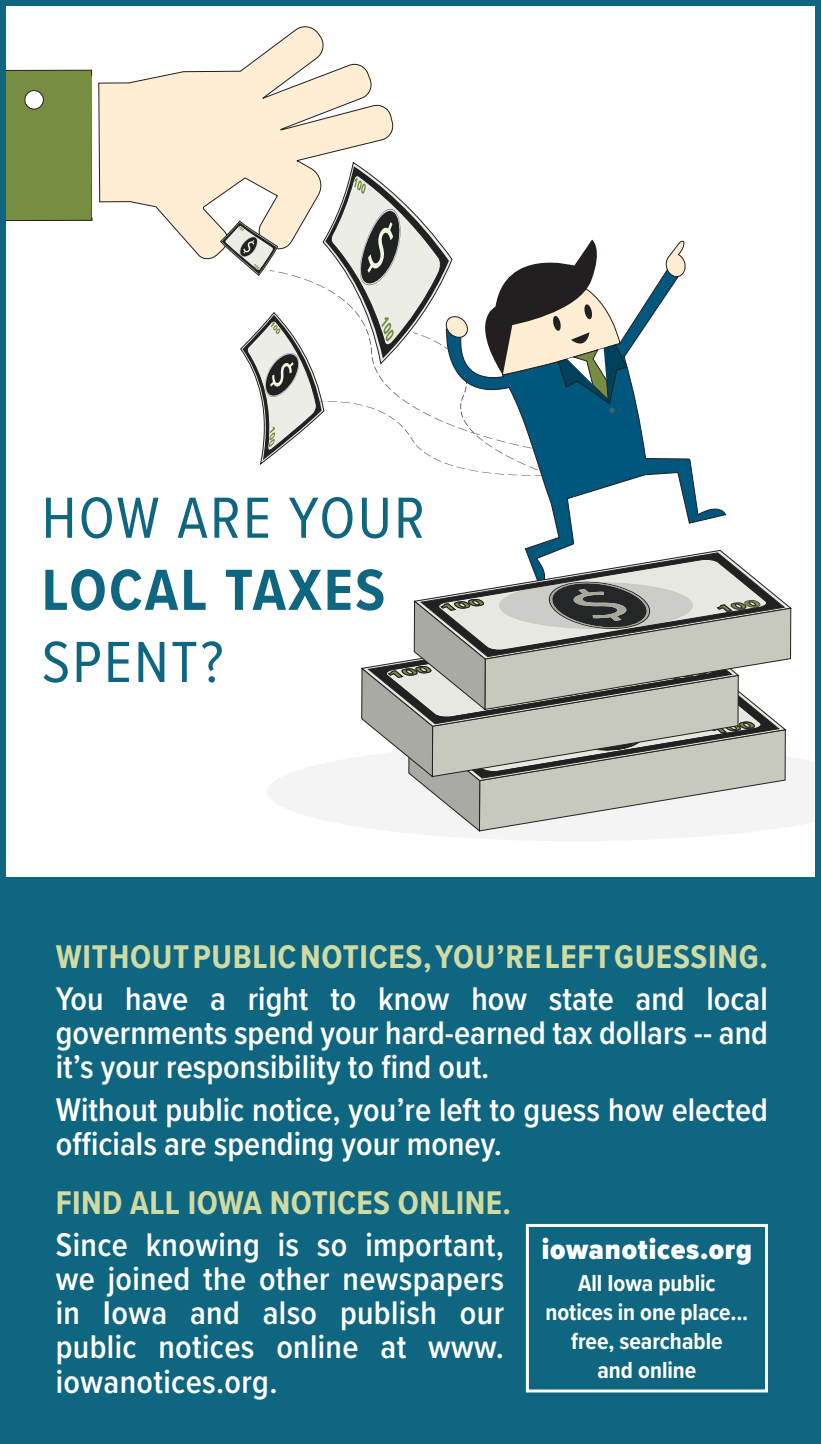
<style>
.page{position:relative;width:821px;height:1444px;background:#fff}
.page>*{position:absolute;margin:0;border:0;box-sizing:border-box;transform-origin:0 0}
.t1{font:700 60px/72px "Proxima Nova Cond";letter-spacing:.04em;color:#0f6681}
.t2{font:60px "Proxima Nova Cond";letter-spacing:.04em;color:#0f6681}
.t3{font:600 34px/34px "Proxima Nova Cond";color:#fff;text-align:justify}
.t4{font:700 34px "Proxima Nova Cond";letter-spacing:.02em;color:#d0dba3}
.t5{font:900 29.4px "Proxima Nova Cond";letter-spacing:.025em;color:#fff}
.t6{font:700 24px/28.8px "Proxima Nova Cond";color:#fff;text-align:center}
.s1{font-weight:400}
</style>
<div class="page">
<div style="left:0;top:877px;width:821px;height:566px;background:#0f6681"></div>
<div style="left:7px;top:70px;width:85px;height:152px;background:#778d42"></div>
<svg style="left:99px;top:26px;width:295px;height:234px"></svg>
<svg style="left:524px;top:271px;width:202px;height:279px"></svg>
<svg style="left:268px;top:757px;width:545px;height:84px;fill:#f4f4f5"></svg>
<svg style="left:666px;top:240px;width:19px;height:37px"></svg>
<svg style="left:220px;top:162px;width:407px;height:316px"></svg>
<svg style="left:362px;top:550px;width:429px;height:281px"></svg>
<div style="left:0;top:0;width:821px;height:1443px;border:6px solid #0f6681"></div>
<div style="left:526px;top:1224px;width:242px;height:168px;border:3px solid #fff"></div>
<p class="t2" style="left:42px;top:473px;width:385px">HOW ARE YOUR</p>
<p class="t1" style="left:42px;top:552px;width:345px">LOCAL TAXES<br><span class="s1">SPENT?</span></p>
<p class="t4" style="left:56px;top:931px;width:713px">WITHOUT PUBLIC NOTICES, YOU’RE LEFT GUESSING.</p>
<p class="t3" style="left:56px;top:981px;width:713px">You have a right to know how state and local governments spend your hard-earned tax dollars -- and it’s your responsibility to find out.</p>
<p class="t3" style="left:56px;top:1091px;width:714px">Without public notice, you’re left to guess how elected officials are spending your money.</p>
<p class="t4" style="left:56px;top:1177px;width:456px">FIND ALL IOWA NOTICES ONLINE.</p>
<p class="t3" style="left:56px;top:1227px;width:450px">Since knowing is so important, we joined the other newspapers in Iowa and also publish our public notices online at www. iowanotices.org.</p>
<p class="t5" style="left:542px;top:1227px;width:212px">iowanotices.org</p>
<p class="t6" style="left:545px;top:1268px;width:204px">All Iowa public notices in one place... free, searchable</p>
<p class="t6" style="left:597px;top:1354px;width:101px">and online</p>
</div>
